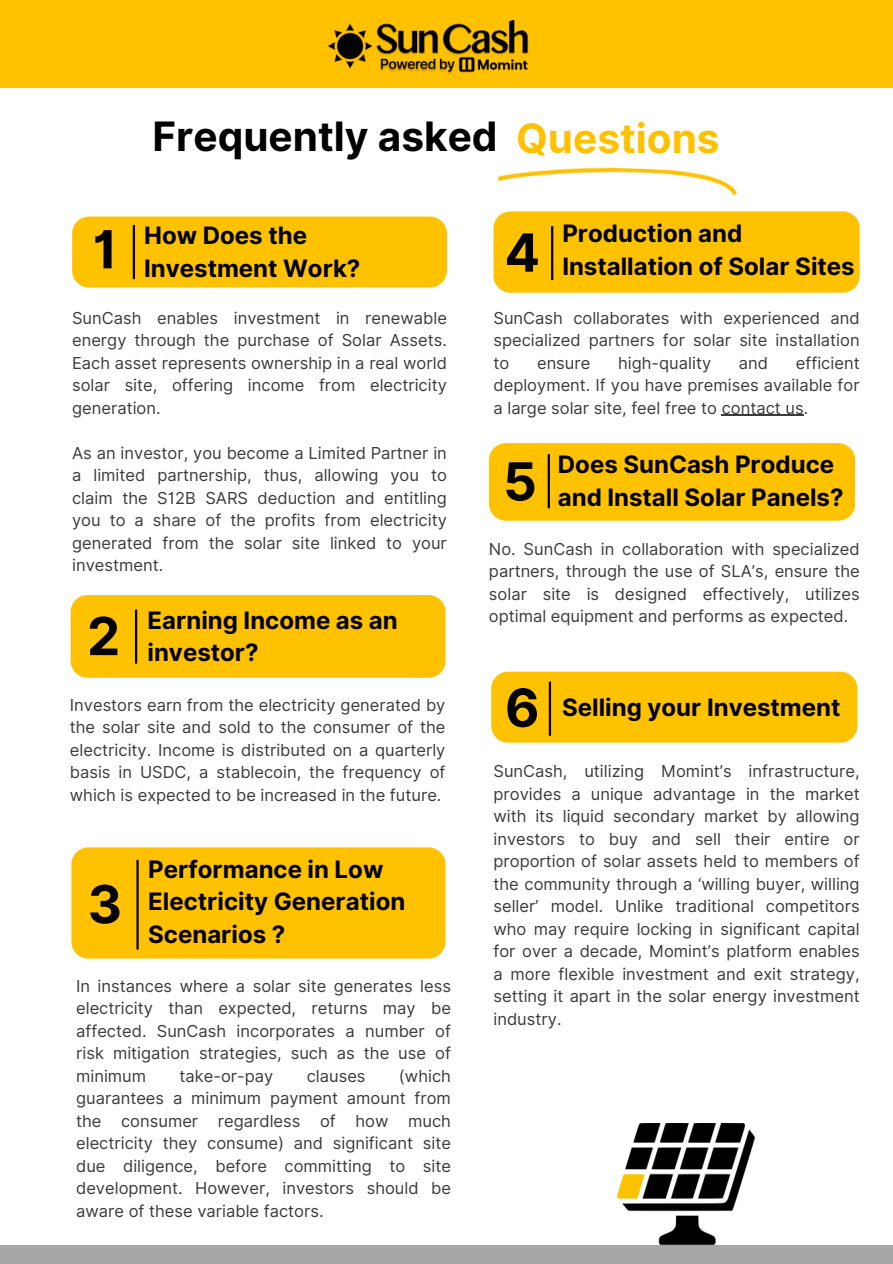
<style>
.page{position:relative;width:893px;height:1264px;background:#fff}
.page>*{position:absolute;margin:0;border:0;box-sizing:border-box;transform-origin:0 0}
.t1{font:700 52.5px "Inter";color:#000}
.t2{font:700 40.5px "Inter";color:#000}
.t3{font:700 40.5px "Inter";color:#ffc100}
.t4{font:700 24px/32.7px "Inter";color:#000}
.t5{font:16.5px/22.5px "Inter";color:#3c3c3c;text-align:justify}
</style>
<div class="page">
<div style="left:0;top:1244px;width:892px;height:19px;background:#a7a7a7"></div>
<div style="left:0;top:0;width:892px;height:87px;background:#ffc100"></div>
<img style="left:329px;top:20px;width:199px;height:54px">
<img style="left:498px;top:167px;width:240px;height:29px">
<img style="left:618px;top:1123px;width:136px;height:121px">
<div style="left:72px;top:216px;width:375px;height:71px;background:#ffc200;border-radius:17px"></div>
<hr style="left:133px;top:225px;width:2px;height:54px;background:#000">
<hr style="left:721px;top:415px;width:82px;height:1px;background:#3c3c3c">
<div style="left:71px;top:595px;width:374px;height:82px;background:#ffc200;border-radius:17px"></div>
<hr style="left:135px;top:609px;width:2px;height:54px;background:#000">
<div style="left:71px;top:847px;width:374px;height:111px;background:#ffc100"></div>
<hr style="left:136px;top:859px;width:3px;height:90px;background:#000">
<div style="left:493px;top:211px;width:366px;height:81px;background:#ffc200"></div>
<hr style="left:551px;top:226px;width:2px;height:54px;background:#000">
<div style="left:489px;top:443px;width:365px;height:77px;background:#ffc200;border-radius:17px"></div>
<hr style="left:547px;top:454px;width:3px;height:54px;background:#000">
<div style="left:491px;top:671px;width:366px;height:71px;background:#ffc200;border-radius:17px"></div>
<hr style="left:548px;top:681px;width:3px;height:54px;background:#000">
<p class="t2" style="left:152px;top:112px;width:346px">Frequently asked</p>
<p class="t3" style="left:516px;top:114px;width:205px">Questions</p>
<p class="t1" style="left:93px;top:218px;width:26px">1</p>
<h2 class="t4" style="left:144px;top:219px;width:218px">How Does the<br>Investment Work?</h2>
<h2 class="t5" style="left:72px;top:306px;width:376px">SunCash enables investment in renewable energy through the purchase of Solar Assets.<br>Each asset represents ownership in a real world solar site, offering income from electricity generation.</h2>
<p class="t5" style="left:72px;top:441px;width:376px">As an investor, you become a Limited Partner in a limited partnership, thus, allowing you to claim the S12B SARS deduction and entitling you to a share of the profits from electricity generated from the solar site linked to your investment.</p>
<p class="t1" style="left:504px;top:221px;width:37px">4</p>
<p class="t4" style="left:562px;top:217px;width:181px">Production and</p>
<p class="t4" style="left:562px;top:249px;width:294px">Installation of Solar Sites</p>
<p class="t5" style="left:493px;top:306px;width:367px">SunCash collaborates with experienced and specialized partners for solar site installation to</p>
<p class="t5" style="left:493px;top:351px;width:367px;text-indent:302px">efficient deployment. If you have premises available for a large solar site, feel free to contact us.</p>
<p class="t5" style="left:537px;top:351px;width:55px">ensure</p>
<p class="t5" style="left:618px;top:351px;width:94px">high-quality</p>
<p class="t5" style="left:738px;top:351px;width:31px">and</p>
<p class="t1" style="left:503px;top:450px;width:35px">5</p>
<p class="t4" style="left:557px;top:448px;width:278px">Does SunCash Produce</p>
<p class="t4" style="left:557px;top:480px;width:287px">and Install Solar Panels?</p>
<p class="t5" style="left:489px;top:537px;width:372px">No. SunCash in collaboration with specialized partners, through the use of SLA’s, ensure the solar site is designed effectively, utilizes</p>
<p class="t1" style="left:87px;top:604px;width:35px">2</p>
<p class="t4" style="left:147px;top:603px;width:252px">Earning Income as an</p>
<p class="t5" style="left:489px;top:605px;width:361px">optimal equipment and performs as expected.</p>
<p class="t4" style="left:147px;top:636px;width:113px">investor?</p>
<h1 class="t5" style="left:70px;top:693px;width:377px">Investors earn from the electricity generated by the solar site and sold to the consumer of the electricity. Income is distributed on a quarterly basis in USDC, a stablecoin, the frequency of which is expected to be increased in the future.</h1>
<p class="t1" style="left:88px;top:872px;width:36px">3</p>
<h2 class="t4" style="left:148px;top:852px;width:258px">Performance in Low<br>Electricity Generation<br>Scenarios ?</h2>
<p class="t5" style="left:76px;top:974px;width:376px">In instances where a solar site generates less electricity than expected, returns may be affected. SunCash incorporates a number of risk mitigation strategies, such as the use of minimum</p>
<p class="t5" style="left:76px;top:1064px;width:376px;text-indent:323px">(which guarantees a minimum payment amount from the consumer regardless of how much electricity they consume) and significant site due diligence, before committing to site development. However, investors should be aware of these variable factors.</p>
<p class="t5" style="left:179px;top:1064px;width:95px">take-or-pay</p>
<p class="t5" style="left:307px;top:1064px;width:60px">clauses</p>
<p class="t1" style="left:505px;top:676px;width:36px">6</p>
<h2 class="t4" style="left:562px;top:690px;width:280px">Selling your Investment</h2>
<p class="t5" style="left:493px;top:760px;width:367px">SunCash, utilizing Momint’s infrastructure, provides a unique advantage in the market with its liquid secondary market by allowing investors to buy and sell their entire or proportion of solar assets held to members of the community through a ‘willing buyer, willing seller’ model. Unlike traditional competitors who may require locking in significant capital for over a decade, Momint’s platform enables a more flexible investment and exit strategy, setting it apart in the solar energy investment industry.</p>
</div>
